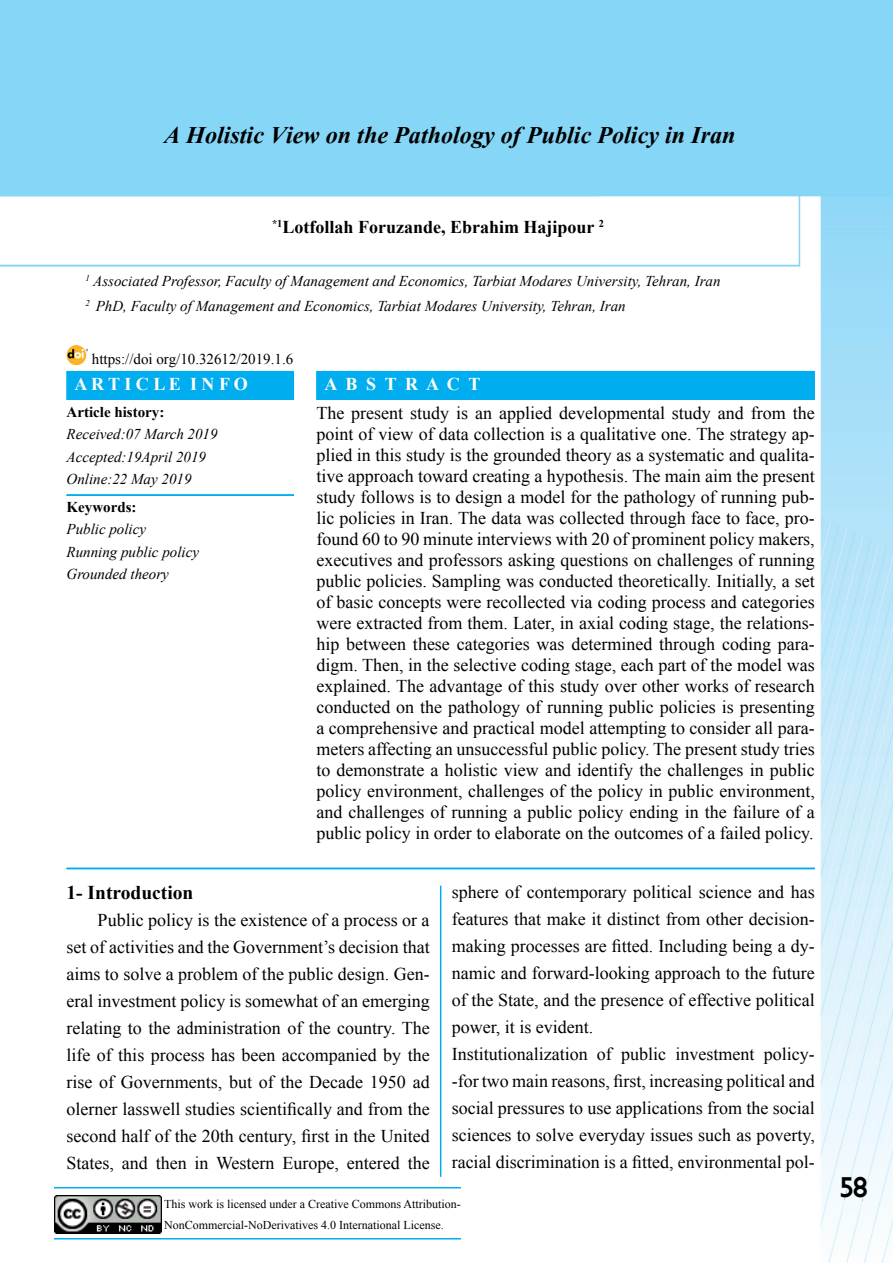
<style>
.page{position:relative;width:893px;height:1263px;background:#fff}
.page>*{position:absolute;margin:0;border:0;box-sizing:border-box;transform-origin:0 0}
.t1{font:700 30px "Vijaya";color:#000}
.t2{font:27px "Underground";color:#000}
.t3{font:700 19.5px "Times New Roman";color:#000}
.t4{font:18px/21px "Times New Roman";color:#000;text-align:justify}
.t5{font:700 18px "Times New Roman";color:#000}
.t6{font:700 18px "Times New Roman";color:#fff}
.t7{font:italic 15px/22.5px "Times New Roman";color:#000}
.t8{font:15px "Times New Roman";color:#000}
.t9{font:700 15px "Times New Roman";color:#000}
.t10{font:12px/21px "Times New Roman";color:#000}
</style>
<div class="page">
<img style="left:0;top:0;width:893px;height:1263px">
<img style="left:54px;top:1196px;width:107px;height:37px">
<hr style="left:54px;top:1187px;width:407px;height:1px;background:#00aeef">
<hr style="left:54px;top:1238px;width:407px;height:1px;background:#00aeef">
<img style="left:67px;top:346px;width:20px;height:18px">
<div style="left:67px;top:371px;width:227px;height:29px;background:#00aeef"></div>
<div style="left:316px;top:371px;width:499px;height:29px;background:#00aeef"></div>
<hr style="left:67px;top:494px;width:227px;height:2px;background:#00aeef">
<hr style="left:67px;top:868px;width:748px;height:1px;background:#00aeef">
<hr style="left:440px;top:886px;width:1px;height:291px;background:#00aeef">
<h1 class="t1" style="left:164px;top:111px;width:573px">A Holistic View on the Pathology of Public Policy in Iran</h1>
<p class="t5" style="left:272px;top:215px;width:333px"><sup>*1</sup>Lotfollah Foruzande, Ebrahim Hajipour <sup>2</sup></p>
<p class="t7" style="left:85px;top:268px;width:637px;line-height:25.5px"><sup>1</sup> Associated Professor, Faculty of Management and Economics, Tarbiat Modares University, Tehran, Iran<br><sup>2</sup> PhD, Faculty of Management and Economics, Tarbiat Modares University, Tehran, Iran</p>
<p class="t8" style="left:92px;top:349px;width:203px">https://doi org/10.32612/2019.1.6</p>
<p class="t6" style="left:75px;top:371px;width:175px">A R T I C L E I N F O</p>
<p class="t6" style="left:325px;top:371px;width:157px">A B S T R A C T</p>
<p class="t9" style="left:67px;top:401px;width:99px">Article history:</p>
<p class="t7" style="left:67px;top:423px;width:153px">Received:07 March 2019<br>Accepted:19April 2019<br>Online:22 May 2019</p>
<p class="t9" style="left:67px;top:496px;width:71px">Keywords:</p>
<p class="t7" style="left:67px;top:517px;width:134px">Public policy<br>Running public policy<br>Grounded theory</p>
<p class="t4" style="left:316px;top:402px;width:500px">The present study is an applied developmental study and from the point of view of data collection is a qualitative one. The strategy ap&shy;plied in this study is the grounded theory as a systematic and qualita&shy;tive approach toward creating a hypothesis. The main aim the present study follows is to design a model for the pathology of running pub&shy;lic policies in Iran. The data was collected through face to face, pro&shy;found 60 to 90 minute interviews with 20 of prominent policy makers, executives and professors asking questions on challenges of running public policies. Sampling was conducted theoretically. Initially, a set of basic concepts were recollected via coding process and categories were extracted from them. Later, in axial coding stage, the relations&shy;hip between these categories was determined through coding para&shy;digm. Then, in the selective coding stage, each part of the model was explained. The advantage of this study over other works of research conducted on the pathology of running public policies is presenting a comprehensive and practical model attempting to consider all para&shy;meters affecting an unsuccessful public policy. The present study tries to demonstrate a holistic view and identify the challenges in public policy environment, challenges of the policy in public environment, and challenges of running a public policy ending in the failure of a public policy in order to elaborate on the outcomes of a failed policy.</p>
<p class="t3" style="left:67px;top:879px;width:128px">1- Introduction</p>
<p class="t4" style="left:67px;top:906px;width:365px;line-height:27px;text-indent:31px">Public policy is the existence of a process or a set of activities and the Government’s decision that aims to solve a problem of the public design. Gen&shy;eral investment policy is somewhat of an emerging relating to the administration of the country. The life of this process has been accompanied by the rise of Governments, but of the Decade 1950 ad olerner lasswell studies scientifically and from the second half of the 20th century, first in the United States, and then in Western Europe, entered the</p>
<p class="t4" style="left:452px;top:878px;width:365px;line-height:27px;text-align:left">sphere of contemporary political science and has features that make it distinct from other decision&shy;making processes are fitted. Including being a dy&shy;namic and forward-looking approach to the future of the State, and the presence of effective political power, it is evident.<br>Institutionalization of public investment policy--for two main reasons, first, increasing political and social pressures to use applications from the social sciences to solve everyday issues such as poverty, racial discrimination is a fitted, environmental pol-</p>
<p class="t10" style="left:164px;top:1193px;width:298px">This work is licensed under a Creative Commons Attribution-<br>NonCommercial-NoDerivatives 4.0 International License.</p>
<h2 class="t2" style="left:840px;top:1175px;width:29px">58</h2>
</div>
